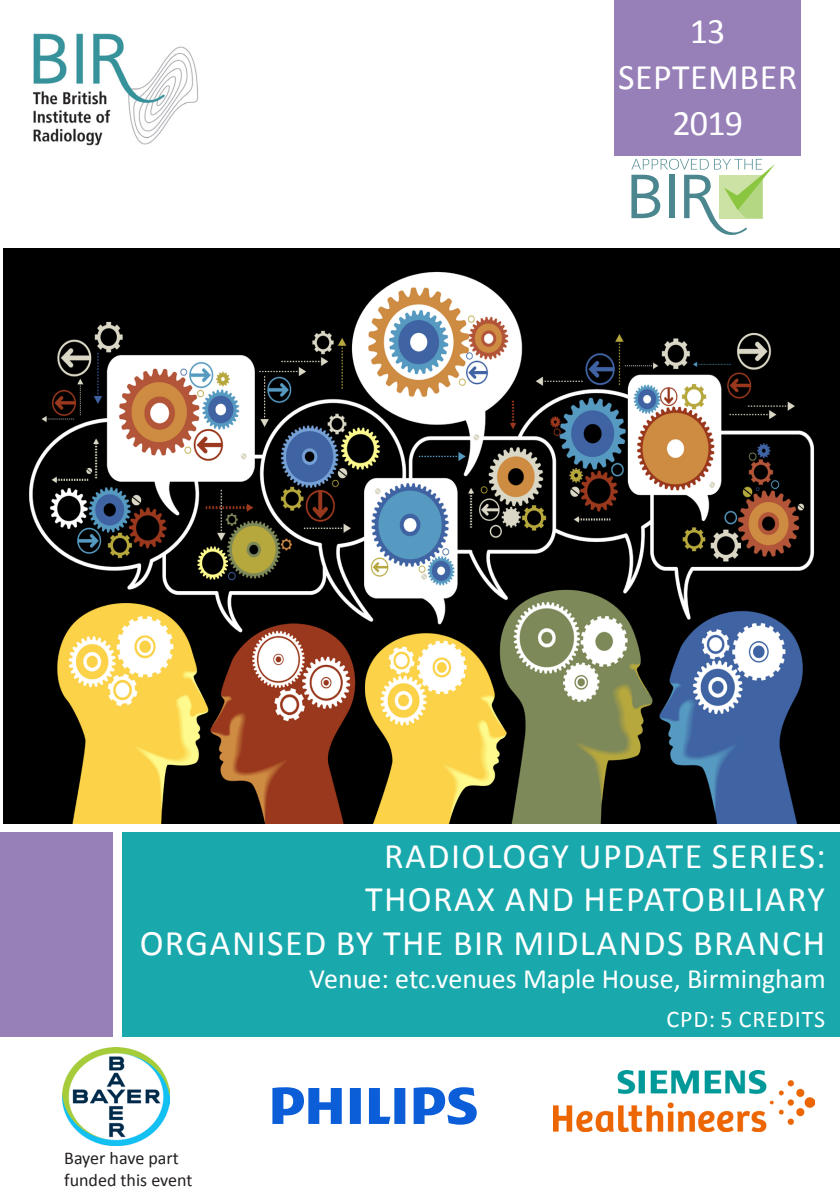
<style>
.page{position:relative;width:840px;height:1191px;background:#fff}
.page>*{position:absolute;margin:0;border:0;box-sizing:border-box;transform-origin:0 0}
.t1{font:36px "Calibri";letter-spacing:.04em;color:#fff}
.t2{font:36px "Calibri";letter-spacing:.015em;color:#fff}
.t3{font:28px "Calibri";color:#fff}
.t4{font:24px "Calibri";letter-spacing:.04em;color:#fff}
.t5{font:18px/21.6px "Calibri";color:#231f20}
</style>
<div class="page">
<div style="left:0;top:832px;width:113px;height:204px;background:#9780b8"></div>
<div style="left:122px;top:832px;width:717px;height:204px;background:#19a9ac"></div>
<div style="left:613px;top:0;width:186px;height:156px;background:#9780b8"></div>
<svg style="left:272px;top:1087px;width:204px;height:37px"></svg>
<svg style="left:631px;top:159px;width:143px;height:76px"></svg>
<img style="left:553px;top:1070px;width:261px;height:61px">
<img style="left:62px;top:1047px;width:108px;height:98px">
<img style="left:33px;top:33px;width:165px;height:113px">
<img style="left:4px;top:248px;width:835px;height:575px">
<p class="t1" style="left:689px;top:8px;width:37px">13</p>
<p class="t2" style="left:617px;top:54px;width:181px">SEPTEMBER</p>
<p class="t1" style="left:672px;top:100px;width:72px">2019</p>
<p class="t1" style="left:384px;top:833px;width:443px">RADIOLOGY UPDATE SERIES:</p>
<p class="t1" style="left:365px;top:876px;width:461px">THORAX AND HEPATOBILIARY</p>
<p class="t1" style="left:140px;top:919px;width:686px">ORGANISED BY THE BIR MIDLANDS BRANCH</p>
<p class="t3" style="left:309px;top:961px;width:518px">Venue: etc.venues Maple House, Birmingham</p>
<p class="t4" style="left:666px;top:1003px;width:160px">CPD: 5 CREDITS</p>
<p class="t5" style="left:64px;top:1147px;width:130px">Bayer have part funded this event</p>
</div>
